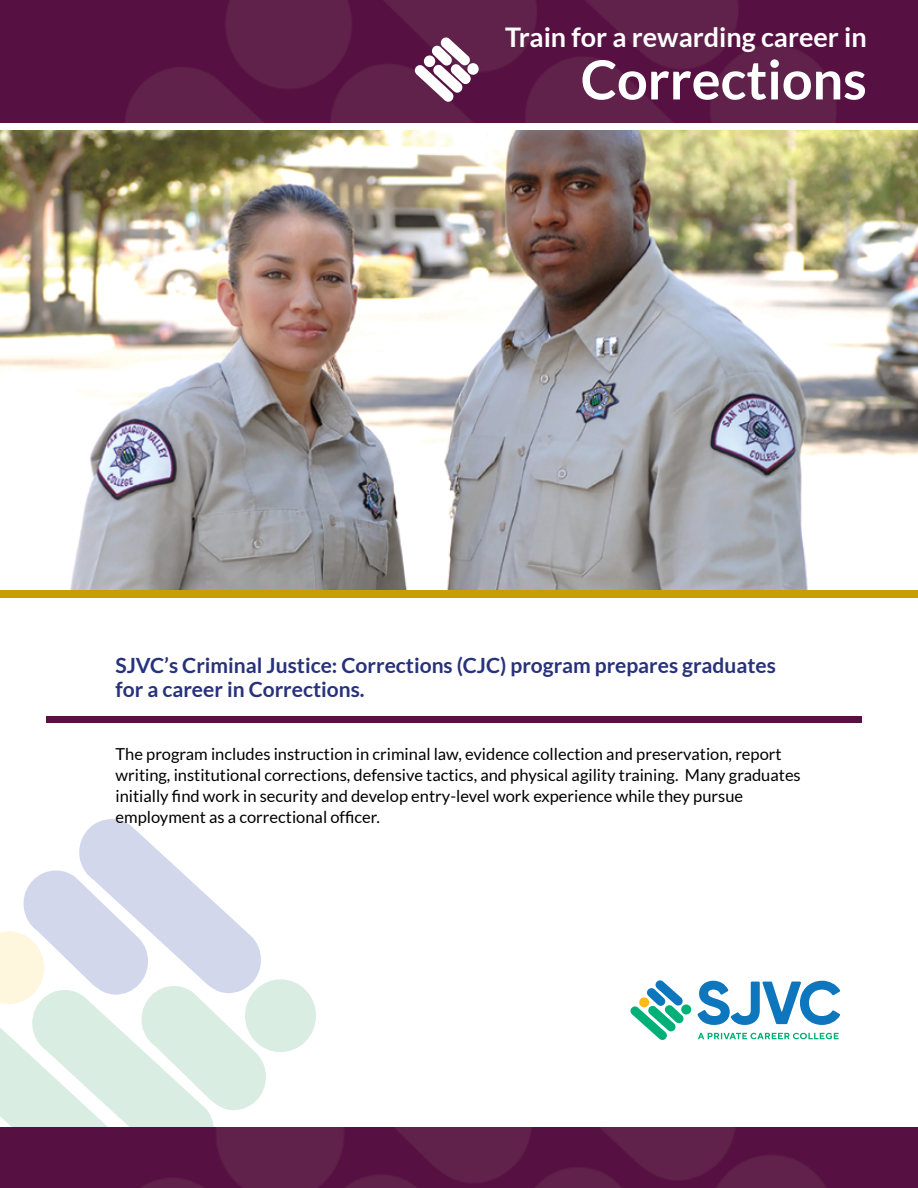
<style>
.page{position:relative;width:918px;height:1188px;background:#fff}
.page>*{position:absolute;margin:0;border:0;box-sizing:border-box;transform-origin:0 0}
.t1{font:700 54px "Lato";color:#fff}
.t2{font:700 27px "Lato";color:#fff}
.t3{font:700 21px "Lato";color:#27327b}
.t4{font:16.5px/21px "Lato";color:#000}
</style>
<div class="page">
<svg style="left:0;top:819px;width:266px;height:309px"></svg>
<div style="left:245px;top:979px;width:71px;height:73px;background:#daede3;border-radius:50%"></div>
<img style="left:0;top:130px;width:918px;height:460px">
<img style="left:0;top:1128px;width:918px;height:60px">
<svg style="left:698px;top:1033px;width:141px;height:6px"></svg>
<svg style="left:697px;top:981px;width:143px;height:44px"></svg>
<svg style="left:630px;top:980px;width:61px;height:60px"></svg>
<div style="left:0;top:590px;width:918px;height:8px;background:#c4a006"></div>
<img style="left:0;top:0;width:918px;height:122px">
<svg style="left:415px;top:38px;width:56px;height:64px"></svg>
<div style="left:424px;top:55px;width:11px;height:12px;background:#fff;border-radius:50%"></div>
<div style="left:467px;top:63px;width:12px;height:12px;background:#fff;border-radius:50%"></div>
<div style="left:46px;top:716px;width:816px;height:7px;background:#571042"></div>
<p class="t2" style="left:505px;top:22px;width:363px">Train for a rewarding career in</p>
<p class="t1" style="left:581px;top:49px;width:287px">Corrections</p>
<p class="t3" style="left:115px;top:653px;width:662px">SJVC’s Criminal Justice: Corrections (CJC) program prepares graduates</p>
<p class="t3" style="left:115px;top:677px;width:251px">for a career in Corrections.</p>
<p class="t4" style="left:115px;top:744px;width:687px">The program includes instruction in criminal law, evidence collection and preservation, report writing, institutional corrections, defensive tactics, and physical agility training. Many graduates initially find work in security and develop entry-level work experience while they pursue employment as a correctional officer.</p>
</div>
